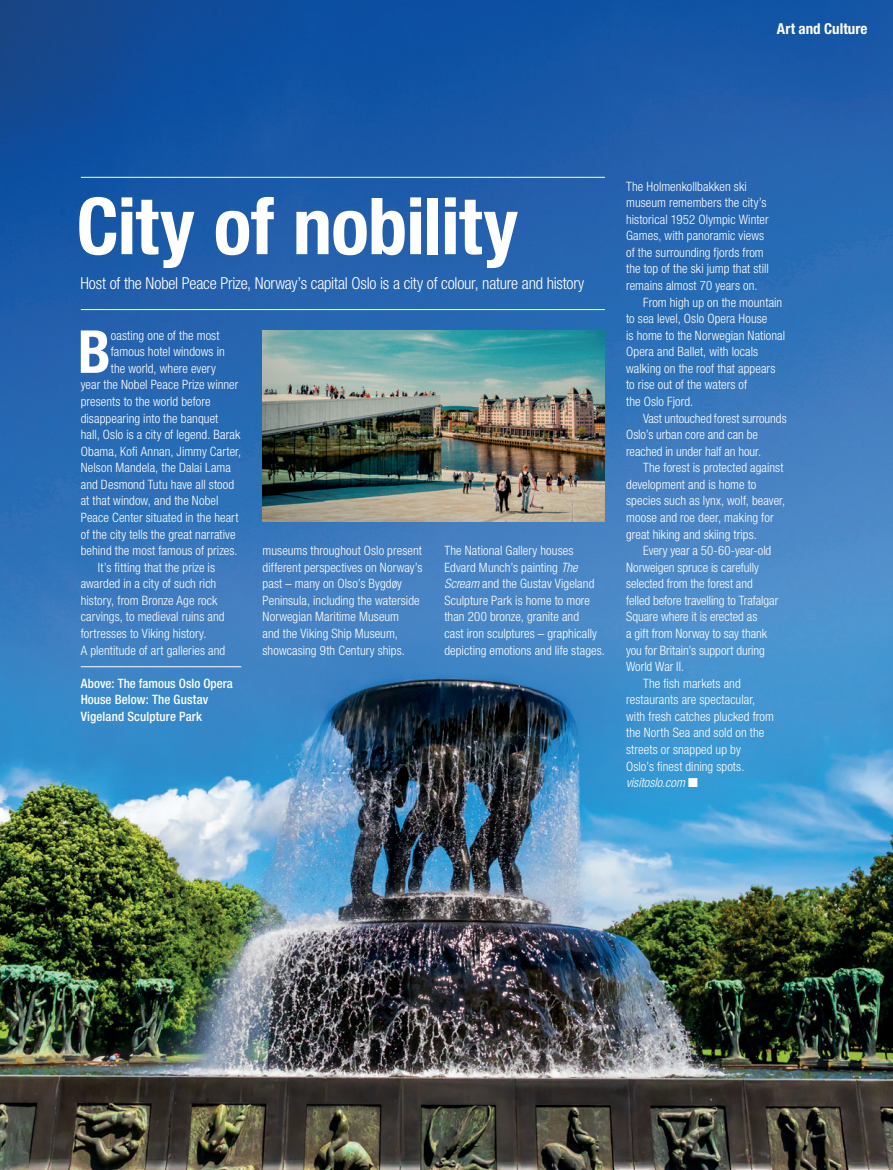
<style>
.page{position:relative;width:893px;height:1170px;background:#fff}
.page>*{position:absolute;margin:0;border:0;box-sizing:border-box;transform-origin:0 0}
.Headline{font:700 condensed 78.6px "Helvetica Neue LT";letter-spacing:-.01em;color:#fff}
.WWW_caption{font:700 condensed 59.25px "Helvetica Neue LT";color:#fff}
.Sub_head{font:300 condensed 16.5px "Helvetica Neue LT";letter-spacing:-.015em;color:#fff}
.Sections_right{font:700 condensed 15px "Helvetica Neue LT";color:#fff}
.WWW_caption-2{font:300 condensed 12.9px/16.5px "Helvetica Neue LT";letter-spacing:.005em;color:#fff}
.Picture_caption_RULE{font:500 condensed 12.9px/16.5px "Helvetica Neue LT";letter-spacing:.005em;color:#fff}
.WWW_caption-3{font:italic 300 condensed 12.9px "Helvetica Neue LT";letter-spacing:.005em;color:#fff}
.s1{font-style:italic}
</style>
<div class="page">
<img style="left:0;top:0;width:893px;height:1169px">
<hr style="left:81px;top:666px;width:160px;height:1px;background:#fff">
<img style="left:263px;top:330px;width:342px;height:192px">
<hr style="left:81px;top:177px;width:524px;height:1px;background:#fff">
<hr style="left:81px;top:309px;width:524px;height:1px;background:#fff">
<p class="Sections_right" style="left:777px;top:20px;width:92px">Art and Culture</p>
<p class="Headline" style="left:77px;top:178px;width:443px">City of nobility</p>
<p class="Sub_head" style="left:80px;top:274px;width:505px">Host of the Nobel Peace Prize, Norway’s capital Oslo is a city of colour, nature and history</p>
<p class="WWW_caption" style="left:78px;top:316px;width:34px">B</p>
<p class="WWW_caption-2" style="left:111px;top:327px;width:110px">oasting one of the most</p>
<p class="WWW_caption-2" style="left:111px;top:343px;width:115px">famous hotel windows in</p>
<p class="WWW_caption-2" style="left:111px;top:360px;width:106px">the world, where every</p>
<p class="WWW_caption-2" style="left:81px;top:376px;width:159px">year the Nobel Peace Prize winner</p>
<p class="WWW_caption-2" style="left:81px;top:393px;width:131px">presents to the world before</p>
<p class="WWW_caption-2" style="left:81px;top:409px;width:139px">disappearing into the banquet</p>
<p class="WWW_caption-2" style="left:81px;top:426px;width:161px">hall, Oslo is a city of legend. Barak</p>
<p class="WWW_caption-2" style="left:81px;top:443px;width:162px">Obama, Kofi Annan, Jimmy Carter,</p>
<p class="WWW_caption-2" style="left:81px;top:459px;width:152px">Nelson Mandela, the Dalai Lama</p>
<p class="WWW_caption-2" style="left:81px;top:476px;width:155px">and Desmond Tutu have all stood</p>
<p class="WWW_caption-2" style="left:81px;top:492px;width:139px">at that window, and the Nobel</p>
<p class="WWW_caption-2" style="left:81px;top:509px;width:159px">Peace Center situated in the heart</p>
<p class="WWW_caption-2" style="left:81px;top:525px;width:156px">of the city tells the great narrative</p>
<p class="WWW_caption-2" style="left:81px;top:542px;width:158px">behind the most famous of prizes.</p>
<p class="WWW_caption-2" style="left:81px;top:558px;width:146px;text-indent:17px">It’s fitting that the prize is awarded in a city of such rich history, from Bronze Age rock carvings, to medieval ruins and fortresses to Viking history.<br>A plentitude of art galleries and</p>
<p class="Picture_caption_RULE" style="left:81px;top:674px;width:153px">Above: The famous Oslo Opera<br>House Below: The Gustav<br>Vigeland Sculpture Park</p>
<p class="WWW_caption-2" style="left:263px;top:542px;width:162px">museums throughout Oslo present different perspectives on Norway’s past – many on Olso’s Bygdøy<br>Peninsula, including the waterside<br>Norwegian Maritime Museum<br>and the Viking Ship Museum, showcasing 9th Century ships.</p>
<p class="WWW_caption-2" style="left:444px;top:542px;width:162px">The National Gallery houses<br>Edvard Munch’s painting <span class="s1">The<br>Scream</span> and the Gustav Vigeland<br>Sculpture Park is home to more than 200 bronze, granite and<br>cast iron sculptures – graphically depicting emotions and life stages.</p>
<p class="WWW_caption-2" style="left:626px;top:178px;width:144px">The Holmenkollbakken ski museum remembers the city’s historical 1952 Olympic Winter<br>Games, with panoramic views of the surrounding fjords from the top of the ski jump that still remains almost 70 years on.</p>
<p class="WWW_caption-2" style="left:626px;top:294px;width:161px;text-indent:17px">From high up on the mountain to sea level, Oslo Opera House<br>is home to the Norwegian National<br>Opera and Ballet, with locals walking on the roof that appears to rise out of the waters of<br>the Oslo Fjord.</p>
<p class="WWW_caption-2" style="left:626px;top:409px;width:162px;text-indent:17px">Vast untouched forest surrounds<br>Oslo’s urban core and can be reached in under half an hour.</p>
<p class="WWW_caption-2" style="left:626px;top:459px;width:161px;text-indent:17px">The forest is protected against development and is home to species such as lynx, wolf, beaver, moose and roe deer, making for great hiking and skiing trips.</p>
<p class="WWW_caption-2" style="left:626px;top:542px;width:154px;text-indent:17px">Every year a 50-60-year-old<br>Norweigen spruce is carefully selected from the forest and felled before travelling to Trafalgar<br>Square where it is erected as<br>a gift from Norway to say thank you for Britain’s support during<br>World War II.</p>
<p class="WWW_caption-2" style="left:626px;top:674px;width:149px;text-indent:17px">The fish markets and restaurants are spectacular, with fresh catches plucked from the North Sea and sold on the streets or snapped up by<br>Oslo’s finest dining spots.</p>
<p class="WWW_caption-3" style="left:626px;top:775px;width:73px">visitoslo.com ■</p>
</div>
